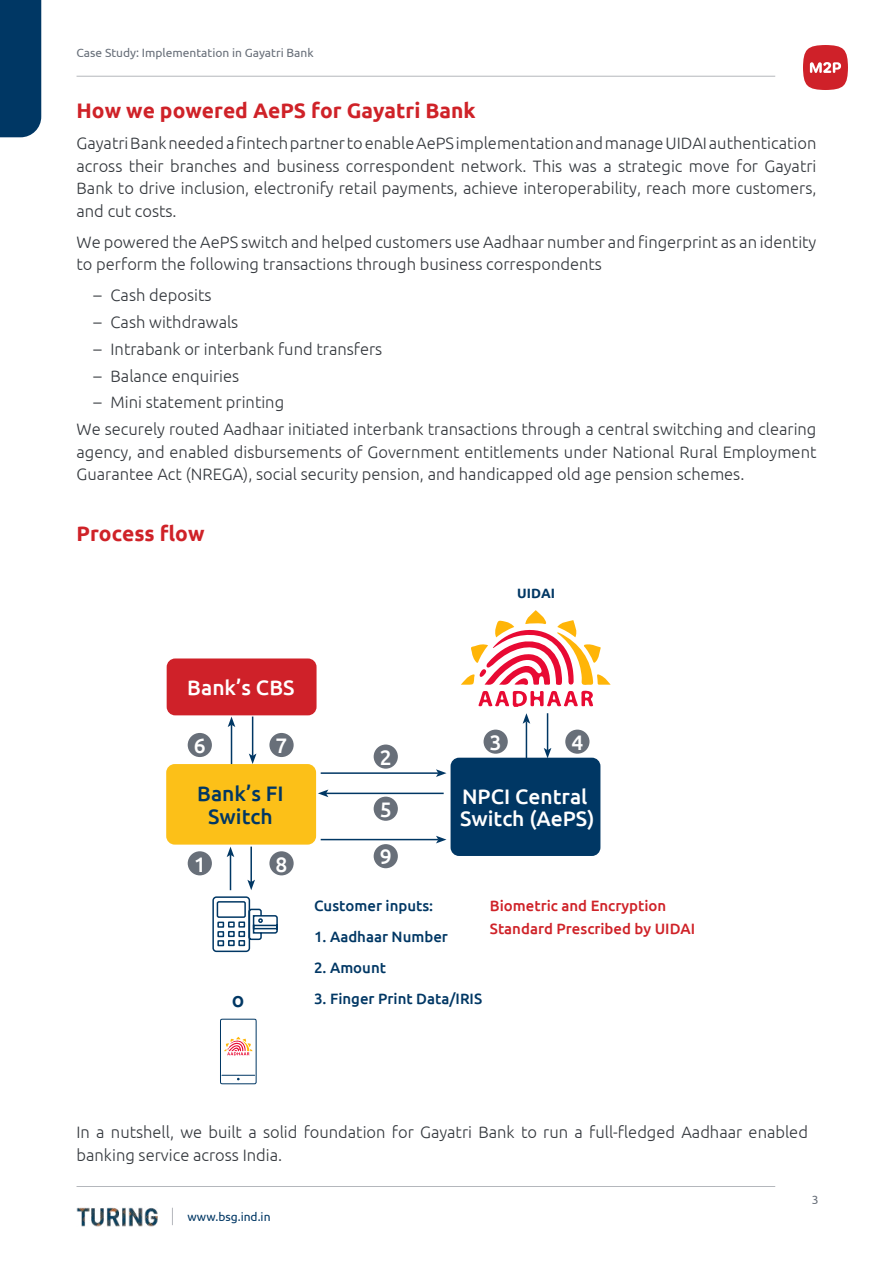
<style>
.page{position:relative;width:893px;height:1263px;background:#fff}
.page>*{position:absolute;margin:0;border:0;box-sizing:border-box;transform-origin:0 0}
.t1{font:700 21px "Ubuntu";color:#cf2228}
.t2{font:500 21px/22.5px "Ubuntu";color:#fff}
.t3{font:500 21px/22.5px "Ubuntu";color:#003764;text-align:center}
.t4{font:300 16.5px/22.5px "Ubuntu";color:#34383d}
.t5{font:500 15px "Ubuntu";color:#003764}
.t6{font:500 15px/22.5px "Ubuntu";color:#cf2228}
.t7{font:700 13.5px "Ubuntu";color:#003764}
.t8{font:12px "Ubuntu";color:#686f79}
.t9{font:12px "Ubuntu";color:#003764}
</style>
<div class="page">
<div style="left:167px;top:658px;width:150px;height:57px;background:#cf2129;border-radius:9px"></div>
<div style="left:166px;top:764px;width:150px;height:81px;background:#fcc018;border-radius:9px"></div>
<div style="left:451px;top:758px;width:149px;height:98px;background:#003764;border-radius:9px"></div>
<hr style="left:231px;top:725px;width:1px;height:39px;background:#003764">
<svg style="left:228px;top:716px;width:7px;height:11px"></svg>
<hr style="left:252px;top:716px;width:1px;height:40px;background:#003764">
<svg style="left:249px;top:753px;width:7px;height:11px"></svg>
<div style="left:269px;top:733px;width:25px;height:24px;background:#686f79;border-radius:50%"></div>
<div style="left:188px;top:733px;width:24px;height:24px;background:#686f79;border-radius:50%"></div>
<hr style="left:230px;top:855px;width:1px;height:35px;background:#003764">
<svg style="left:227px;top:847px;width:7px;height:10px"></svg>
<hr style="left:250px;top:847px;width:2px;height:35px;background:#003764">
<svg style="left:247px;top:880px;width:8px;height:10px"></svg>
<div style="left:269px;top:851px;width:25px;height:24px;background:#686f79;border-radius:50%"></div>
<div style="left:188px;top:851px;width:24px;height:24px;background:#686f79;border-radius:50%"></div>
<hr style="left:321px;top:772px;width:117px;height:2px;background:#003764">
<svg style="left:436px;top:769px;width:10px;height:8px"></svg>
<hr style="left:326px;top:793px;width:118px;height:1px;background:#003764">
<svg style="left:318px;top:789px;width:10px;height:8px"></svg>
<hr style="left:321px;top:839px;width:117px;height:1px;background:#003764">
<svg style="left:436px;top:836px;width:10px;height:7px"></svg>
<div style="left:374px;top:744px;width:24px;height:25px;background:#686f79;border-radius:50%"></div>
<div style="left:374px;top:797px;width:24px;height:24px;background:#686f79;border-radius:50%"></div>
<div style="left:374px;top:844px;width:24px;height:24px;background:#686f79;border-radius:50%"></div>
<hr style="left:526px;top:721px;width:1px;height:37px;background:#003764">
<svg style="left:523px;top:713px;width:7px;height:11px"></svg>
<hr style="left:547px;top:713px;width:1px;height:37px;background:#003764">
<svg style="left:544px;top:748px;width:7px;height:10px"></svg>
<div style="left:565px;top:730px;width:24px;height:24px;background:#686f79;border-radius:50%"></div>
<div style="left:484px;top:730px;width:24px;height:24px;background:#686f79;border-radius:50%"></div>
<svg style="left:461px;top:610px;width:150px;height:97px"></svg>
<svg style="left:220px;top:1018px;width:37px;height:66px"></svg>
<svg style="left:212px;top:896px;width:66px;height:57px"></svg>
<svg style="left:803px;top:45px;width:45px;height:45px"></svg>
<hr style="left:77px;top:76px;width:698px;height:1px;background:#b4b7bc">
<hr style="left:77px;top:1186px;width:698px;height:1px;background:#b4b7bc">
<div style="left:0;top:0;width:41px;height:137px;background:#003764"></div>
<img style="left:77px;top:1207px;width:80px;height:19px">
<svg style="left:172px;top:1208px;width:1px;height:17px"></svg>
<p class="t8" style="left:77px;top:46px;width:239px">Case Study: Implementation in Gayatri Bank</p>
<p class="t1" style="left:77px;top:98px;width:401px">How we powered AePS for Gayatri Bank</p>
<p class="t4" style="left:77px;top:132px;width:741px;text-align:justify">Gayatri Bank needed a fintech partner to enable AePS implementation and manage UIDAI authentication across their branches and business correspondent network. This was a strategic move for Gayatri Bank to drive inclusion, electronify retail payments, achieve interoperability, reach more customers, and cut costs.</p>
<p class="t4" style="left:77px;top:230px;width:741px">We powered the AePS switch and helped customers use Aadhaar number and fingerprint as an identity to perform the following transactions through business correspondents</p>
<p class="t4" style="left:94px;top:284px;width:119px">– Cash deposits</p>
<p class="t4" style="left:94px;top:311px;width:146px">– Cash withdrawals</p>
<p class="t4" style="left:94px;top:337px;width:290px">– Intrabank or interbank fund transfers</p>
<p class="t4" style="left:94px;top:364px;width:147px">– Balance enquiries</p>
<p class="t4" style="left:77px;top:389px;width:741px;line-height:26.7px;text-indent:17px">– Mini statement printing<br>We securely routed Aadhaar initiated interbank transactions through a central switching and clearing</p>
<p class="t4" style="left:77px;top:440px;width:741px">agency, and enabled disbursements of Government entitlements under National Rural Employment<br>Guarantee Act (NREGA), social security pension, and handicapped old age pension schemes.</p>
<p class="t1" style="left:77px;top:520px;width:129px">Process flow</p>
<p class="t2" style="left:187px;top:676px;width:109px">Bank’s CBS</p>
<p class="t7" style="left:517px;top:585px;width:39px">UIDAI</p>
<p class="t2" style="left:490px;top:730px;width:13px">3</p>
<p class="t2" style="left:571px;top:730px;width:13px">4</p>
<p class="t2" style="left:194px;top:734px;width:13px">6</p>
<p class="t2" style="left:275px;top:734px;width:13px">7</p>
<p class="t2" style="left:380px;top:745px;width:13px">2</p>
<p class="t2" style="left:380px;top:797px;width:13px">5</p>
<p class="t2" style="left:380px;top:845px;width:13px">9</p>
<p class="t3" style="left:197px;top:782px;width:88px">Bank’s FI<br>Switch</p>
<p class="t2" style="left:460px;top:784px;width:136px">NPCI Central<br>Switch (AePS)</p>
<p class="t2" style="left:194px;top:852px;width:13px">1</p>
<p class="t2" style="left:275px;top:852px;width:13px">8</p>
<p class="t3" style="left:232px;top:987px;width:14px">o</p>
<p class="t5" style="left:314px;top:896px;width:121px">Customer inputs:</p>
<p class="t5" style="left:314px;top:927px;width:135px">1. Aadhaar Number</p>
<p class="t5" style="left:314px;top:958px;width:74px">2. Amount</p>
<p class="t5" style="left:314px;top:989px;width:170px">3. Finger Print Data/IRIS</p>
<p class="t6" style="left:490px;top:894px;width:207px">Biometric and Encryption<br>Standard Prescribed by UIDAI</p>
<p class="t4" style="left:77px;top:1121px;width:733px">In a nutshell, we built a solid foundation for Gayatri Bank to run a full-fledged Aadhaar enabled banking service across India.</p>
<p class="t9" style="left:187px;top:1209px;width:85px">www.bsg.ind.in</p>
<p class="t8" style="left:812px;top:1192px;width:8px">3</p>
</div>
